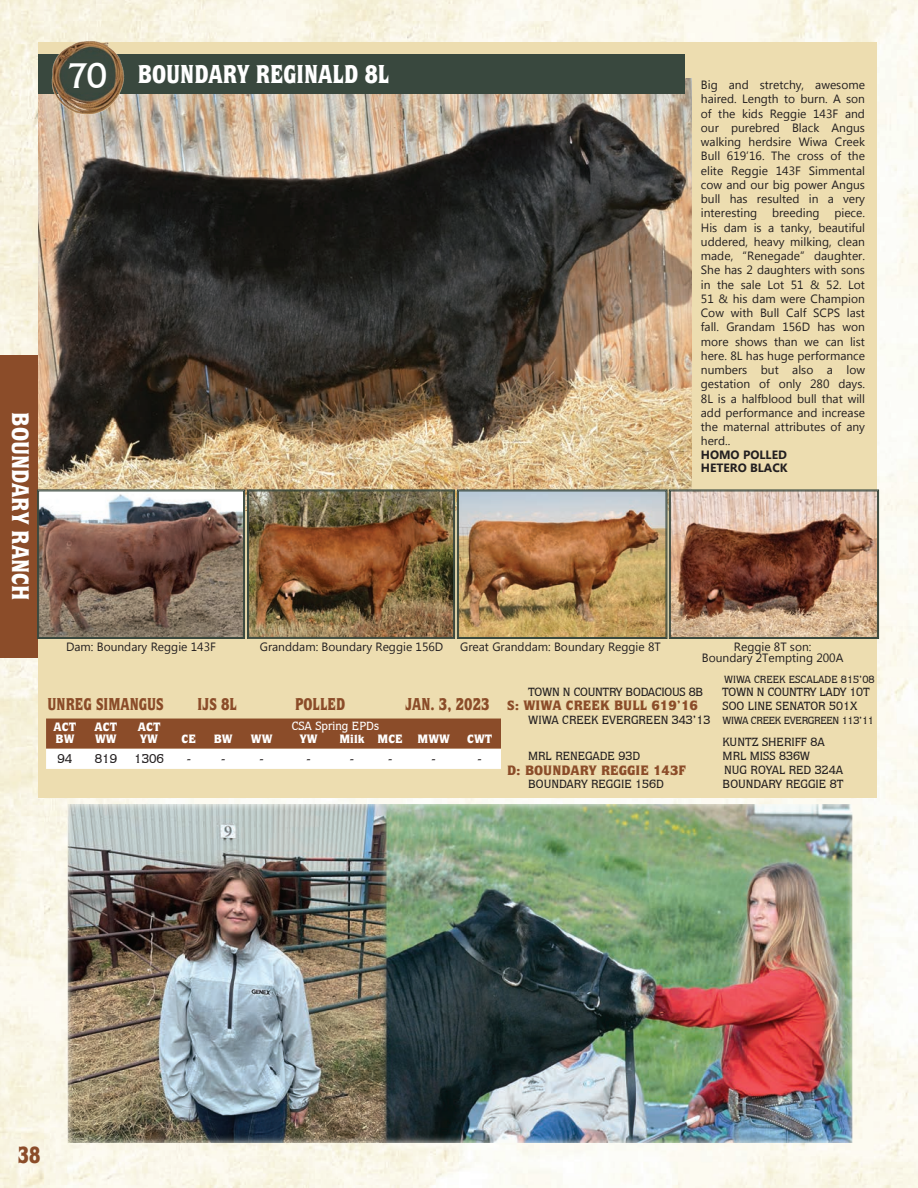
<style>
.page{position:relative;width:918px;height:1188px;background:#fff}
.page>*{position:absolute;margin:0;border:0;box-sizing:border-box;transform-origin:0 0}
.t1{font:41.55px "Newtext IT Cby BT";color:#fff;scale:.79 1}
.t2{font:900 25.65px "Quorum IT Cby BT";color:#fff;scale:.82 1}
.t3{font:900 23.7px "Quorum IT Cby BT";color:#fff;scale:.88 1}
.t4{font:900 23.55px "Quorum IT Cby BT";color:#8b4c29;scale:.76 1}
.t5{font:900 16.95px "Quorum IT Cby BT";color:#8b4c29;scale:.79 1}
.t6{font:900 13.5px "Quorum IT Cby BT";color:#8b4c29}
.t7{font:500 12.75px "Quorum IT Cby BT";color:#231f20}
.t8{font:12px/14.2px "Myanmar Text";color:#231f20;text-align:justify}
.t9{font:500 12px/14.2px "Quorum IT Cby BT";color:#231f20}
.t10{font:500 12px "Quorum IT Cby BT";letter-spacing:-.02em;color:#231f20}
.t11{font:900 12px "Quorum IT Cby BT";color:#fff}
.t12{font:700 12px/13.5px "Myanmar Text";color:#231f20}
.t13{font:500 12px "Quorum IT Cby BT";color:#fff}
.t14{font:500 10.5px "Quorum IT Cby BT";color:#231f20}
.s1{font-size:10.5px}
</style>
<div class="page">
<img style="left:0;top:0;width:918px;height:1188px">
<div style="left:0;top:355px;width:48px;height:303px;background:#8b4c29"></div>
<div style="left:39px;top:42px;width:838px;height:755px;background:#edddb0"></div>
<img style="left:39px;top:78px;width:652px;height:411px">
<div style="left:39px;top:54px;width:646px;height:39px;background:#39483e"></div>
<svg style="left:46px;top:719px;width:455px;height:50px;background:#ba947f"></svg>
<img style="left:48px;top:35px;width:81px;height:84px">
<img style="left:37px;top:489px;width:842px;height:150px">
<div style="left:670px;top:491px;width:208px;height:147px;border:1px solid #39483e"></div>
<img style="left:39px;top:804px;width:837px;height:338px">
<h3 class="t3" style="left:35px;top:412px;width:216px;rotate:90deg">BOUNDARY RANCH</h3>
<h1 class="t1" style="left:67px;top:52px;width:52px">70</h1>
<h2 class="t2" style="left:138px;top:59px;width:309px">BOUNDARY REGINALD 8L</h2>
<p class="t8" style="left:701px;top:78px;width:166px">Big and stretchy, awesome haired. Length to burn. A son of the kids Reggie 143F and our purebred Black Angus walking herdsire Wiwa Creek Bull 619’16. The cross of the elite Reggie 143F Simmental cow and our big power Angus bull has resulted in a very interesting breeding piece.<br>His dam is a tanky, beautiful uddered, heavy milking, clean made, “Renegade” daughter.<br>She has 2 daughters with sons in the sale Lot 51 &amp; 52. Lot 51 &amp; his dam were Champion Cow with Bull Calf SCPS last fall. Grandam 156D has won more shows than we can list here. 8L has huge performance numbers but also a low gestation of only 280 days.<br>8L is a halfblood bull that will add performance and increase the maternal attributes of any herd..</p>
<p class="t12" style="left:701px;top:448px;width:88px">HOMO POLLED<br>HETERO BLACK</p>
<p class="t8" style="left:66px;top:640px;width:151px">Dam: Boundary Reggie 143F</p>
<p class="t8" style="left:260px;top:640px;width:185px">Granddam: Boundary Reggie 156D</p>
<p class="t8" style="left:460px;top:640px;width:202px">Great Granddam: Boundary Reggie 8T</p>
<p class="t8" style="left:702px;top:642px;width:143px;line-height:10.5px;text-align:center">Reggie 8T son:<br>Boundary 2Tempting 200A</p>
<h3 class="t5" style="left:48px;top:694px;width:149px">UNREG SIMANGUS</h3>
<h3 class="t5" style="left:198px;top:694px;width:52px">IJS 8L</h3>
<h3 class="t5" style="left:295px;top:694px;width:65px">POLLED</h3>
<h3 class="t5" style="left:405px;top:694px;width:108px">JAN. 3, 2023</h3>
<p class="t11" style="left:54px;top:719px;width:24px">ACT</p>
<p class="t11" style="left:95px;top:719px;width:24px">ACT</p>
<p class="t11" style="left:138px;top:719px;width:24px">ACT</p>
<p class="t13" style="left:292px;top:718px;width:89px">CSA Spring EPDs</p>
<p class="t11" style="left:55px;top:731px;width:20px">BW</p>
<p class="t11" style="left:95px;top:731px;width:23px">WW</p>
<p class="t11" style="left:140px;top:731px;width:19px">YW</p>
<p class="t11" style="left:182px;top:731px;width:16px">CE</p>
<p class="t11" style="left:214px;top:731px;width:20px">BW</p>
<p class="t11" style="left:251px;top:731px;width:23px">WW</p>
<p class="t11" style="left:300px;top:731px;width:19px">YW</p>
<p class="t11" style="left:340px;top:731px;width:112px">Milk MCE MWW</p>
<p class="t11" style="left:467px;top:731px;width:27px">CWT</p>
<p class="t7" style="left:58px;top:751px;width:16px">94</p>
<p class="t7" style="left:95px;top:751px;width:24px">819</p>
<p class="t7" style="left:134px;top:751px;width:31px">1306</p>
<p class="t7" style="left:187px;top:751px;width:40px">- -</p>
<p class="t7" style="left:260px;top:751px;width:6px">-</p>
<p class="t7" style="left:307px;top:751px;width:6px">-</p>
<p class="t7" style="left:350px;top:751px;width:6px">-</p>
<p class="t7" style="left:388px;top:751px;width:6px">-</p>
<p class="t7" style="left:432px;top:751px;width:6px">-</p>
<p class="t7" style="left:477px;top:751px;width:6px">-</p>
<p class="t14" style="left:724px;top:673px;width:152px">WIWA CREEK ESCALADE 815’08</p>
<p class="t10" style="left:528px;top:685px;width:176px">TOWN N COUNTRY BODACIOUS 8B</p>
<p class="t10" style="left:722px;top:685px;width:149px">TOWN N COUNTRY LADY 10T</p>
<p class="t6" style="left:507px;top:697px;width:192px">S: WIWA CREEK BULL 619’16</p>
<p class="t9" style="left:528px;top:698px;width:347px;text-indent:194px">SOO LINE SENATOR 501X<br>WIWA CREEK EVERGREEN 343’13 <span class="s1">WIWA CREEK EVERGREEN 113’11</span></p>
<p class="t9" style="left:723px;top:734px;width:104px">KUNTZ SHERIFF 8A</p>
<p class="t9" style="left:528px;top:748px;width:114px">MRL RENEGADE 93D</p>
<p class="t9" style="left:723px;top:748px;width:89px">MRL MISS 836W</p>
<p class="t6" style="left:507px;top:762px;width:181px">D: BOUNDARY REGGIE 143F</p>
<p class="t9" style="left:724px;top:763px;width:121px">NUG ROYAL RED 324A</p>
<p class="t9" style="left:528px;top:777px;width:137px">BOUNDARY REGGIE 156D</p>
<p class="t9" style="left:723px;top:777px;width:122px">BOUNDARY REGGIE 8T</p>
<h3 class="t4" style="left:18px;top:1140px;width:31px">38</h3>
</div>
